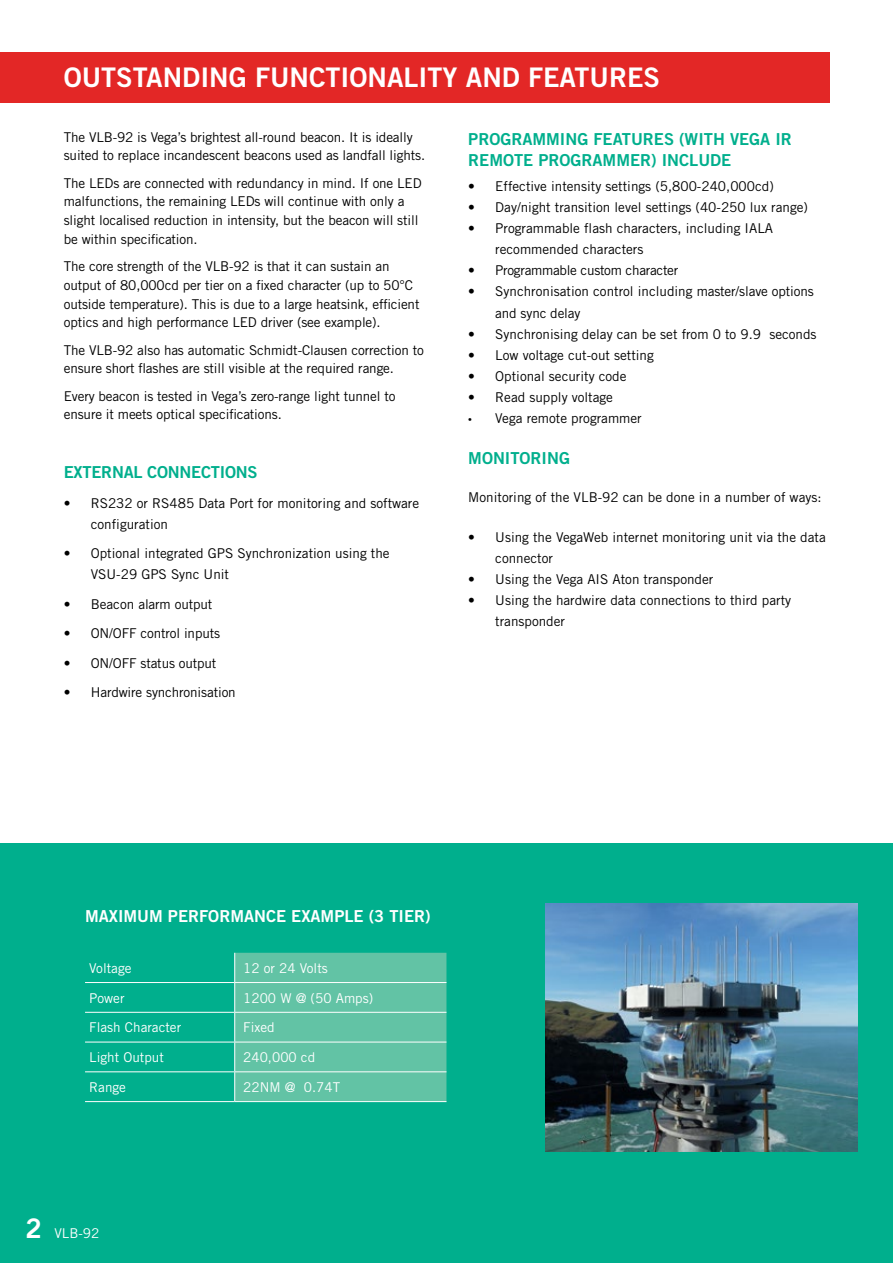
<style>
.page{position:relative;width:893px;height:1263px;background:#fff}
.page>*{position:absolute;margin:0;border:0;box-sizing:border-box;transform-origin:0 0}
.t1{font:27px "Trade Gothic Bold Two";color:#fff}
.t2{font:16.5px/21px "Trade Gothic Bold Two";color:#00af8d}
.t3{font:16.5px "Trade Gothic Bold Two";color:#fff}
.t4{font:13.5px/18.8px "Trade Gothic";letter-spacing:-.01em;color:#000}
.t5{font:13.5px "Trade Gothic";color:#fff}
.s1{font-family:"Trade Gothic LT Std";font-weight:300}
.s2{font-family:"Myriad Pro"}
.s3{font-family:"Trade Gothic Bold Two";font-size:27px}
</style>
<div class="page">
<div style="left:0;top:843px;width:893px;height:420px;background:#00af8d"></div>
<div style="left:0;top:52px;width:830px;height:51px;background:#e32726"></div>
<svg style="left:85px;top:953px;width:361px;height:148px"></svg>
<hr style="left:85px;top:1101px;width:150px;height:1px;background:#fff">
<hr style="left:235px;top:1101px;width:211px;height:1px;background:#fff">
<img style="left:546px;top:904px;width:311px;height:247px">
<h1 class="t1" style="left:64px;top:61px;width:598px">OUTSTANDING FUNCTIONALITY AND FEATURES</h1>
<p class="t4" style="left:64px;top:127px;width:363px">The VLB-92 is Vega’s brightest all-round beacon. It is ideally suited to replace incandescent beacons used as landfall lights.</p>
<p class="t4" style="left:64px;top:173px;width:359px">The LEDs are connected with redundancy in mind. If one LED malfunctions, the remaining LEDs will continue with only a slight localised reduction in intensity, but the beacon will still be within specification.</p>
<p class="t4" style="left:64px;top:257px;width:357px">The core strength of the VLB-92 is that it can sustain an output of 80,000cd per tier on a fixed character (up to 50°C outside temperature). This is due to a large heatsink, efficient optics and high performance LED driver (see example).</p>
<p class="t4" style="left:64px;top:340px;width:362px">The VLB-92 also has automatic Schmidt-Clausen correction to ensure short flashes are still visible at the required range.</p>
<p class="t4" style="left:64px;top:386px;width:333px">Every beacon is tested in Vega’s zero-range light tunnel to ensure it meets optical specifications.</p>
<p class="t2" style="left:64px;top:462px;width:195px">EXTERNAL CONNECTIONS</p>
<p class="t4" style="left:91px;top:492px;width:330px;line-height:21px;text-indent:-27px"><span class="s1">•</span> RS232 or RS485 Data Port for monitoring and software configuration</p>
<p class="t4" style="left:91px;top:543px;width:300px;line-height:21px;text-indent:-27px"><span class="s1">•</span> Optional integrated GPS Synchronization using the<br>VSU-29 GPS Sync Unit</p>
<p class="t4" style="left:64px;top:595px;width:150px"><span class="s1">•</span> Beacon alarm output</p>
<p class="t4" style="left:64px;top:624px;width:158px"><span class="s1">•</span> ON/OFF control inputs</p>
<p class="t4" style="left:64px;top:654px;width:154px"><span class="s1">•</span> ON/OFF status output</p>
<p class="t4" style="left:64px;top:683px;width:174px"><span class="s1">•</span> Hardwire synchronisation</p>
<p class="t2" style="left:468px;top:129px;width:325px">PROGRAMMING FEATURES (WITH VEGA IR<br>REMOTE PROGRAMMER) INCLUDE</p>
<p class="t4" style="left:468px;top:177px;width:307px">• Effective intensity settings (5,800-240,000cd)</p>
<p class="t4" style="left:468px;top:198px;width:341px">• Day/night transition level settings (40-250 lux range)</p>
<p class="t4" style="left:495px;top:218px;width:279px;line-height:21px;text-indent:-27px">• Programmable flash characters, including IALA recommended characters</p>
<p class="t4" style="left:468px;top:261px;width:211px">• Programmable custom character</p>
<p class="t4" style="left:495px;top:281px;width:320px;line-height:21px;text-indent:-27px">• Synchronisation control including master/slave options and sync delay</p>
<p class="t4" style="left:468px;top:324px;width:350px">• Synchronising delay can be set from 0 to 9.9 seconds</p>
<p class="t4" style="left:468px;top:345px;width:187px">• Low voltage cut-out setting</p>
<p class="t4" style="left:468px;top:366px;width:160px">• Optional security code</p>
<p class="t4" style="left:468px;top:387px;width:146px">• Read supply voltage</p>
<p class="t4" style="left:468px;top:408px;width:175px"><span class="s2">•</span> Vega remote programmer</p>
<p class="t2" style="left:468px;top:448px;width:103px">MONITORING</p>
<p class="t4" style="left:468px;top:488px;width:355px">Monitoring of the VLB-92 can be done in a number of ways:</p>
<p class="t4" style="left:495px;top:526px;width:332px;line-height:21px;text-indent:-27px">• Using the VegaWeb internet monitoring unit via the data connector</p>
<p class="t4" style="left:468px;top:569px;width:247px">• Using the Vega AIS Aton transponder</p>
<p class="t4" style="left:495px;top:589px;width:297px;line-height:21px;text-indent:-27px">• Using the hardwire data connections to third party transponder</p>
<p class="t3" style="left:85px;top:905px;width:347px">MAXIMUM PERFORMANCE EXAMPLE (3 TIER)</p>
<p class="t5" style="left:89px;top:960px;width:44px">Voltage</p>
<p class="t5" style="left:243px;top:960px;width:86px">12 or 24 Volts</p>
<p class="t5" style="left:89px;top:990px;width:37px">Power</p>
<p class="t5" style="left:243px;top:990px;width:131px">1200 W @ (50 Amps)</p>
<p class="t5" style="left:89px;top:1019px;width:93px">Flash Character</p>
<p class="t5" style="left:243px;top:1019px;width:33px">Fixed</p>
<p class="t5" style="left:89px;top:1049px;width:76px">Light Output</p>
<p class="t5" style="left:243px;top:1049px;width:73px">240,000 cd</p>
<p class="t5" style="left:89px;top:1079px;width:38px">Range</p>
<p class="t5" style="left:243px;top:1079px;width:99px">22NM @ 0.74T</p>
<p class="t5" style="left:26px;top:1225px;width:75px"><span class="s3">2</span> VLB-92</p>
</div>
